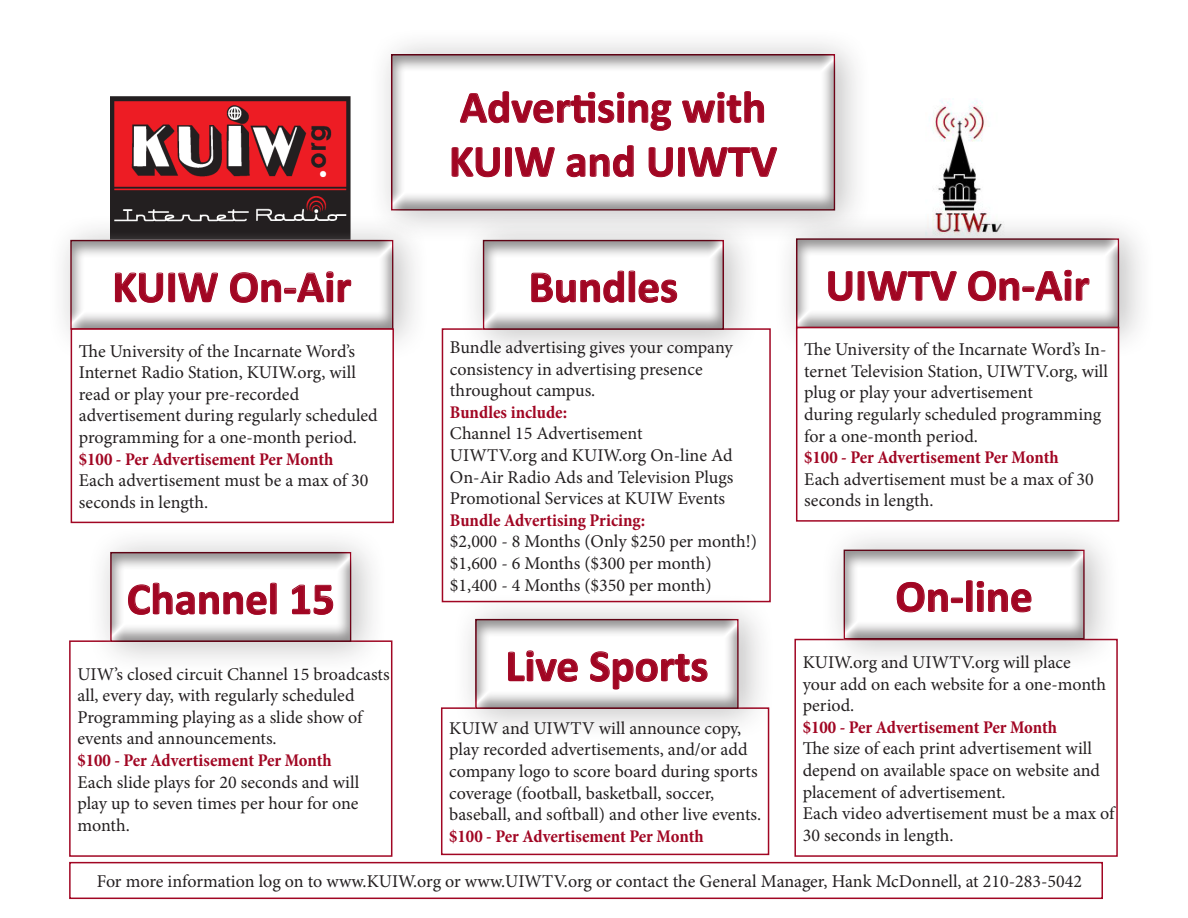
<style>
.page{position:relative;width:1188px;height:918px;background:#fff}
.page>*{position:absolute;margin:0;border:0;box-sizing:border-box;transform-origin:0 0}
.t1{font:700 45px/54px "Calibri";color:#a10623}
.t2{font:18px/21.6px "Minion Pro";color:#231f20}
.t3{font:700 condensed 18px "Minion Pro";letter-spacing:-.005em;color:#a10623}
</style>
<div class="page">
<div style="left:69px;top:640px;width:323px;height:217px;border:2px solid #a10623"></div>
<div style="left:794px;top:639px;width:324px;height:218px;border:2px solid #a10623"></div>
<div style="left:69px;top:862px;width:1034px;height:37px;border:2px solid #a10623"></div>
<div style="left:441px;top:707px;width:328px;height:148px;border:2px solid #a10623"></div>
<div style="left:368px;top:27px;width:504px;height:217px;background:#231f20;opacity:.3"></div>
<div style="left:381px;top:44px;width:464px;height:176px;background:#fff;opacity:.2"></div>
<div style="left:390px;top:53px;width:446px;height:159px;background:#fff;opacity:.7"></div>
<img style="left:111px;top:97px;width:240px;height:116px">
<img style="left:929px;top:98px;width:57px;height:113px">
<div style="left:459px;top:213px;width:302px;height:150px;background:#231f20;opacity:.3"></div>
<div style="left:473px;top:230px;width:261px;height:110px;background:#fff;opacity:.2"></div>
<div style="left:482px;top:240px;width:252px;height:91px;background:#fff;opacity:.7"></div>
<div style="left:87px;top:525px;width:302px;height:150px;background:#fcfcfc"></div>
<div style="left:101px;top:542px;width:260px;height:110px;background:#fff;opacity:.2"></div>
<div style="left:104px;top:552px;width:287px;height:91px;background:#fff;opacity:.7"></div>
<div style="left:47px;top:213px;width:384px;height:150px;background:#231f20;opacity:.3"></div>
<div style="left:60px;top:230px;width:343px;height:110px;background:#fff;opacity:.2"></div>
<div style="left:69px;top:240px;width:339px;height:91px;background:#fff;opacity:.7"></div>
<div style="left:452px;top:592px;width:324px;height:150px;background:#231f20;opacity:.3"></div>
<div style="left:465px;top:609px;width:283px;height:110px;background:#fff;opacity:.2"></div>
<div style="left:474px;top:619px;width:290px;height:91px;background:#fff;opacity:.7"></div>
<div style="left:773px;top:211px;width:384px;height:151px;background:#231f20;opacity:.3"></div>
<div style="left:786px;top:228px;width:343px;height:110px;background:#ececec"></div>
<div style="left:795px;top:238px;width:351px;height:92px;background:#fff;opacity:.7"></div>
<div style="left:797px;top:328px;width:322px;height:193px;background:#fff"></div>
<div style="left:796px;top:327px;width:323px;height:195px;border:2px solid #a10623"></div>
<div style="left:820px;top:522px;width:302px;height:151px;background:#231f20;opacity:.3"></div>
<div style="left:834px;top:540px;width:260px;height:109px;background:#fff;opacity:.2"></div>
<div style="left:843px;top:549px;width:246px;height:92px;background:#fff;opacity:.7"></div>
<div style="left:71px;top:329px;width:322px;height:193px;background:#fff"></div>
<div style="left:71px;top:328px;width:323px;height:195px;border:2px solid #a10623"></div>
<h1 class="t1" style="left:449px;top:80px;width:330px">Advertising with<br>KUIW and UIWTV</h1>
<h1 class="t1" style="left:112px;top:260px;width:241px">KUIW On-Air</h1>
<h1 class="t1" style="left:529px;top:260px;width:151px">Bundles</h1>
<h1 class="t1" style="left:826px;top:258px;width:265px">UIWTV On-Air</h1>
<p class="t2" style="left:79px;top:340px;width:278px">The University of the Incarnate Word’s</p>
<p class="t2" style="left:79px;top:362px;width:279px">Internet Radio Station, KUIW.org, will</p>
<p class="t2" style="left:79px;top:383px;width:222px">read or play your pre-recorded</p>
<p class="t2" style="left:79px;top:405px;width:300px">advertisement during regularly scheduled programming for a one-month period.</p>
<p class="t3" style="left:79px;top:447px;width:256px">$100 - Per Advertisement Per Month</p>
<p class="t2" style="left:79px;top:470px;width:291px">Each advertisement must be a max of 30 seconds in length.</p>
<h1 class="t1" style="left:127px;top:572px;width:210px">Channel 15</h1>
<p class="t2" style="left:450px;top:337px;width:284px">Bundle advertising gives your company</p>
<p class="t2" style="left:450px;top:358px;width:254px">consistency in advertising presence throughout campus.</p>
<p class="t3" style="left:450px;top:400px;width:119px">Bundles include:</p>
<p class="t2" style="left:450px;top:423px;width:194px">Channel 15 Advertisement</p>
<p class="t2" style="left:450px;top:445px;width:284px">UIWTV.org and KUIW.org On-line Ad</p>
<p class="t2" style="left:450px;top:466px;width:285px">On-Air Radio Ads and Television Plugs</p>
<p class="t2" style="left:450px;top:488px;width:277px">Promotional Services at KUIW Events</p>
<p class="t3" style="left:450px;top:508px;width:197px">Bundle Advertising Pricing:</p>
<p class="t2" style="left:450px;top:531px;width:308px">$2,000 - 8 Months (Only $250 per month!)</p>
<p class="t2" style="left:450px;top:553px;width:263px">$1,600 - 6 Months ($300 per month)</p>
<p class="t2" style="left:450px;top:574px;width:263px">$1,400 - 4 Months ($350 per month)</p>
<p class="t2" style="left:804px;top:339px;width:305px;text-align:justify">The University of the Incarnate Word’s In&shy;ternet Television Station, UIWTV.org, will plug or play your advertisement</p>
<p class="t2" style="left:804px;top:404px;width:299px">during regularly scheduled programming for a one-month period.</p>
<p class="t3" style="left:804px;top:445px;width:256px">$100 - Per Advertisement Per Month</p>
<p class="t2" style="left:804px;top:468px;width:291px">Each advertisement must be a max of 30 seconds in length.</p>
<h1 class="t1" style="left:895px;top:569px;width:139px">On-line</h1>
<h1 class="t1" style="left:505px;top:639px;width:204px">Live Sports</h1>
<p class="t2" style="left:803px;top:651px;width:305px">KUIW.org and UIWTV.org will place your add on each website for a one-month period.</p>
<p class="t3" style="left:803px;top:715px;width:256px">$100 - Per Advertisement Per Month</p>
<p class="t2" style="left:803px;top:738px;width:299px">The size of each print advertisement will depend on available space on website and placement of advertisement.</p>
<p class="t2" style="left:803px;top:803px;width:313px">Each video advertisement must be a max of<br>30 seconds in length.</p>
<p class="t2" style="left:97px;top:871px;width:987px">For more information log on to www.KUIW.org or www.UIWTV.org or contact the General Manager, Hank McDonnell, at 210-283-5042</p>
<p class="t2" style="left:77px;top:663px;width:314px">UIW’s closed circuit Channel 15 broadcasts all, every day, with regularly scheduled</p>
<p class="t2" style="left:77px;top:706px;width:287px">Programming playing as a slide show of events and announcements.</p>
<p class="t3" style="left:77px;top:748px;width:256px">$100 - Per Advertisement Per Month</p>
<p class="t2" style="left:77px;top:771px;width:284px;text-align:justify">Each slide plays for 20 seconds and will play up to seven times per hour for one month.</p>
<p class="t2" style="left:449px;top:717px;width:310px">KUIW and UIWTV will announce copy, play recorded advertisements, and/or add company logo to score board during sports coverage (football, basketball, soccer,</p>
<p class="t2" style="left:449px;top:804px;width:314px">baseball, and softball) and other live events.</p>
<p class="t3" style="left:449px;top:824px;width:256px">$100 - Per Advertisement Per Month</p>
</div>
